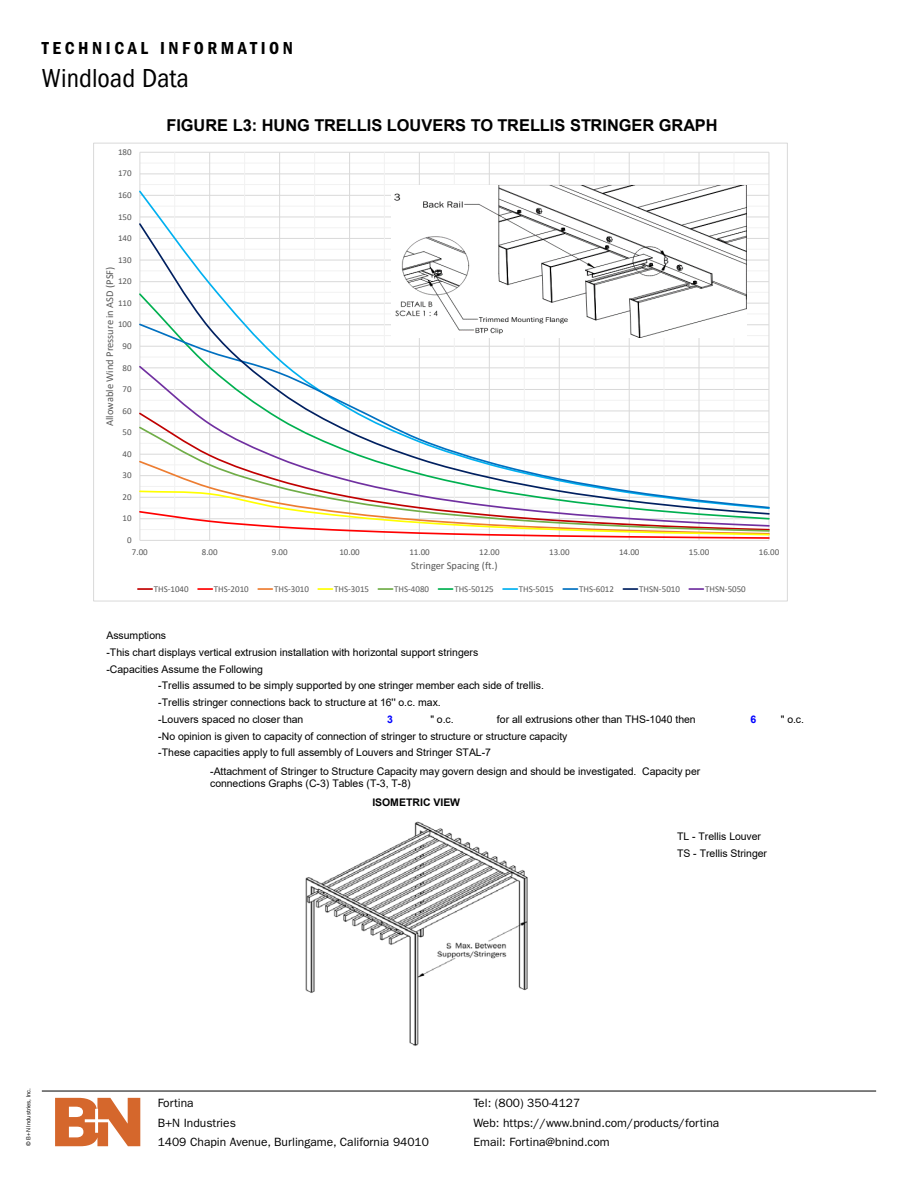
<style>
.page{position:relative;width:918px;height:1188px;background:#fff}
.page>*{position:absolute;margin:0;border:0;box-sizing:border-box;transform-origin:0 0}
.t1{font:condensed 27px "ITC Franklin Gothic Std";color:#000}
.t2{font:18px "ITC Franklin Gothic Std Dm Cd";letter-spacing:.2em;color:#000}
.t3{font:700 16.35px "Arial";color:#000}
.t4{font:12px/19.5px "ITC Franklin Gothic Std";color:#000}
.t5{font:10.5px/16.8px "Arial";letter-spacing:-.005em;color:#000}
.t6{font:10.5px "Calibri";letter-spacing:-.005em;color:#595959}
.t7{font:700 10.5px "Arial";letter-spacing:-.005em;color:#000}
.t8{font:700 10.5px "Arial";color:#00f}
.t9{font:9px "Calibri";color:#595959}
.t10{font:6px "ITC Franklin Gothic Std";color:#000}
</style>
<div class="page">
<hr style="left:42px;top:1091px;width:834px;height:1px;background:#000">
<svg style="left:55px;top:1098px;width:85px;height:48px"></svg>
<hr style="left:140px;top:184px;width:629px;height:1px;background:#f2f2f2">
<hr style="left:140px;top:163px;width:629px;height:1px;background:#f2f2f2">
<hr style="left:140px;top:174px;width:629px;height:1px;background:#d9d9d9">
<hr style="left:140px;top:152px;width:629px;height:1px;background:#d9d9d9">
<hr style="left:174px;top:152px;width:1px;height:388px;background:#f2f2f2">
<hr style="left:244px;top:152px;width:1px;height:388px;background:#f2f2f2">
<hr style="left:314px;top:152px;width:1px;height:388px;background:#f2f2f2">
<hr style="left:384px;top:152px;width:1px;height:388px;background:#f2f2f2">
<hr style="left:454px;top:152px;width:1px;height:388px;background:#f2f2f2">
<hr style="left:524px;top:152px;width:1px;height:388px;background:#f2f2f2">
<hr style="left:594px;top:152px;width:1px;height:388px;background:#f2f2f2">
<hr style="left:664px;top:152px;width:1px;height:388px;background:#f2f2f2">
<hr style="left:734px;top:152px;width:1px;height:388px;background:#f2f2f2">
<hr style="left:140px;top:152px;width:1px;height:388px;background:#d9d9d9">
<hr style="left:209px;top:152px;width:1px;height:388px;background:#d9d9d9">
<hr style="left:279px;top:152px;width:1px;height:388px;background:#d9d9d9">
<hr style="left:349px;top:152px;width:1px;height:388px;background:#d9d9d9">
<hr style="left:419px;top:152px;width:1px;height:388px;background:#d9d9d9">
<hr style="left:489px;top:152px;width:1px;height:388px;background:#d9d9d9">
<hr style="left:559px;top:152px;width:1px;height:388px;background:#d9d9d9">
<hr style="left:629px;top:152px;width:1px;height:388px;background:#d9d9d9">
<hr style="left:699px;top:152px;width:1px;height:388px;background:#d9d9d9">
<hr style="left:769px;top:152px;width:1px;height:388px;background:#d9d9d9">
<hr style="left:140px;top:540px;width:629px;height:1px;background:#d9d9d9">
<svg style="left:140px;top:533px;width:629px;height:7px"></svg>
<svg style="left:140px;top:528px;width:629px;height:5px"></svg>
<svg style="left:140px;top:189px;width:629px;height:33px"></svg>
<svg style="left:140px;top:222px;width:629px;height:142px"></svg>
<svg style="left:140px;top:364px;width:629px;height:164px"></svg>
<svg style="left:138px;top:588px;width:14px;height:2px"></svg>
<svg style="left:198px;top:588px;width:14px;height:2px"></svg>
<svg style="left:258px;top:588px;width:14px;height:2px"></svg>
<svg style="left:318px;top:588px;width:15px;height:2px"></svg>
<svg style="left:378px;top:588px;width:15px;height:2px"></svg>
<svg style="left:438px;top:588px;width:15px;height:2px"></svg>
<svg style="left:503px;top:588px;width:14px;height:2px"></svg>
<svg style="left:563px;top:588px;width:15px;height:2px"></svg>
<svg style="left:623px;top:588px;width:15px;height:2px"></svg>
<svg style="left:689px;top:588px;width:14px;height:2px"></svg>
<img style="left:391px;top:185px;width:355px;height:153px">
<img style="left:305px;top:821px;width:223px;height:225px">
<h2 class="t2" style="left:42px;top:38px;width:253px">TECHNICAL INFORMATION</h2>
<h1 class="t1" style="left:42px;top:62px;width:149px">Windload Data</h1>
<p class="t9" style="left:118px;top:146px;width:15px">180</p>
<p class="t9" style="left:118px;top:167px;width:15px">170</p>
<p class="t9" style="left:118px;top:189px;width:15px">160</p>
<p class="t9" style="left:118px;top:210px;width:15px">150</p>
<p class="t9" style="left:118px;top:232px;width:15px">140</p>
<p class="t9" style="left:118px;top:254px;width:15px">130</p>
<p class="t6" style="left:102px;top:426px;width:161px;rotate:-90deg">Allowable Wind Pressure in ASD (PSF)</p>
<p class="t9" style="left:118px;top:275px;width:15px">120</p>
<p class="t9" style="left:118px;top:297px;width:15px">110</p>
<p class="t9" style="left:118px;top:318px;width:15px">100</p>
<p class="t9" style="left:122px;top:340px;width:11px">90</p>
<p class="t9" style="left:122px;top:361px;width:11px">80</p>
<p class="t9" style="left:122px;top:383px;width:11px">70</p>
<p class="t9" style="left:122px;top:404px;width:11px">60</p>
<p class="t9" style="left:122px;top:426px;width:11px">50</p>
<p class="t9" style="left:122px;top:448px;width:11px">40</p>
<p class="t9" style="left:122px;top:469px;width:11px">30</p>
<p class="t9" style="left:122px;top:491px;width:11px">20</p>
<p class="t9" style="left:122px;top:512px;width:11px">10</p>
<p class="t9" style="left:127px;top:534px;width:6px">0</p>
<h3 class="t3" style="left:166px;top:114px;width:553px">FIGURE L3: HUNG TRELLIS LOUVERS TO TRELLIS STRINGER GRAPH</h3>
<p class="t9" style="left:132px;top:545px;width:17px">7.00</p>
<p class="t9" style="left:202px;top:545px;width:17px">8.00</p>
<p class="t9" style="left:272px;top:545px;width:17px">9.00</p>
<p class="t9" style="left:339px;top:545px;width:22px">10.00</p>
<p class="t9" style="left:409px;top:545px;width:22px">11.00</p>
<p class="t9" style="left:479px;top:545px;width:22px">12.00</p>
<p class="t9" style="left:549px;top:545px;width:22px">13.00</p>
<p class="t9" style="left:619px;top:545px;width:22px">14.00</p>
<p class="t9" style="left:689px;top:545px;width:22px">15.00</p>
<p class="t9" style="left:759px;top:545px;width:22px">16.00</p>
<p class="t6" style="left:411px;top:558px;width:88px">Stringer Spacing (ft.)</p>
<p class="t9" style="left:154px;top:582px;width:36px">THS-1040</p>
<p class="t9" style="left:214px;top:582px;width:36px">THS-2010</p>
<p class="t9" style="left:274px;top:582px;width:36px">THS-3010</p>
<p class="t9" style="left:334px;top:582px;width:36px">THS-3015</p>
<p class="t9" style="left:394px;top:582px;width:36px">THS-4080</p>
<p class="t9" style="left:454px;top:582px;width:41px">THS-50125</p>
<p class="t9" style="left:519px;top:582px;width:36px">THS-5015</p>
<p class="t9" style="left:579px;top:582px;width:36px">THS-6012</p>
<p class="t9" style="left:639px;top:582px;width:42px">THSN-5010</p>
<p class="t9" style="left:705px;top:582px;width:42px">THSN-5050</p>
<p class="t5" style="left:106px;top:627px;width:61px">Assumptions</p>
<p class="t5" style="left:106px;top:644px;width:373px">-This chart displays vertical extrusion installation with horizontal support stringers</p>
<p class="t5" style="left:106px;top:661px;width:158px">-Capacities Assume the Following</p>
<p class="t5" style="left:158px;top:677px;width:387px">-Trellis assumed to be simply supported by one stringer member each side of trellis.</p>
<p class="t5" style="left:158px;top:694px;width:284px">-Trellis stringer connections back to structure at 16'' o.c. max.</p>
<p class="t5" style="left:158px;top:711px;width:147px">-Louvers spaced no closer than</p>
<p class="t8" style="left:387px;top:712px;width:7px">3</p>
<p class="t5" style="left:430px;top:711px;width:25px">" o.c.</p>
<p class="t8" style="left:750px;top:712px;width:7px">6</p>
<p class="t5" style="left:781px;top:711px;width:25px">" o.c.</p>
<p class="t5" style="left:158px;top:727px;width:411px">-No opinion is given to capacity of connection of stringer to structure or structure capacity -These capacities apply to full assembly of Louvers and Stringer STAL-7</p>
<p class="t5" style="left:497px;top:710px;width:200px">for all extrusions other than THS-1040 then</p>
<p class="t5" style="left:210px;top:765px;width:492px;line-height:12.8px">-Attachment of Stringer to Structure Capacity may govern design and should be investigated. Capacity per connections Graphs (C-3) Tables (T-3, T-8)</p>
<p class="t7" style="left:372px;top:795px;width:89px">ISOMETRIC VIEW</p>
<p class="t5" style="left:677px;top:828px;width:91px">TL - Trellis Louver<br>TS - Trellis Stringer</p>
<p class="t10" style="left:25px;top:1146px;width:60px;rotate:-90deg">© B+N Industries, Inc.</p>
<p class="t4" style="left:158px;top:1094px;width:273px">Fortina<br>B+N Industries<br>1409 Chapin Avenue, Burlingame, California 94010</p>
<p class="t4" style="left:474px;top:1094px;width:247px">Tel: (800) 350-4127<br>Web: https://www.bnind.com/products/fortina</p>
<p class="t5" style="left:158px;top:1112px;width:43px">Project:<br>Address:</p>
<p class="t5" style="left:625px;top:1112px;width:36px">Pg. No:</p>
<p class="t5" style="left:262px;top:1129px;width:74px">Anywhere, USA</p>
<p class="t4" style="left:474px;top:1133px;width:138px">Email: Fortina@bnind.com</p>
</div>
